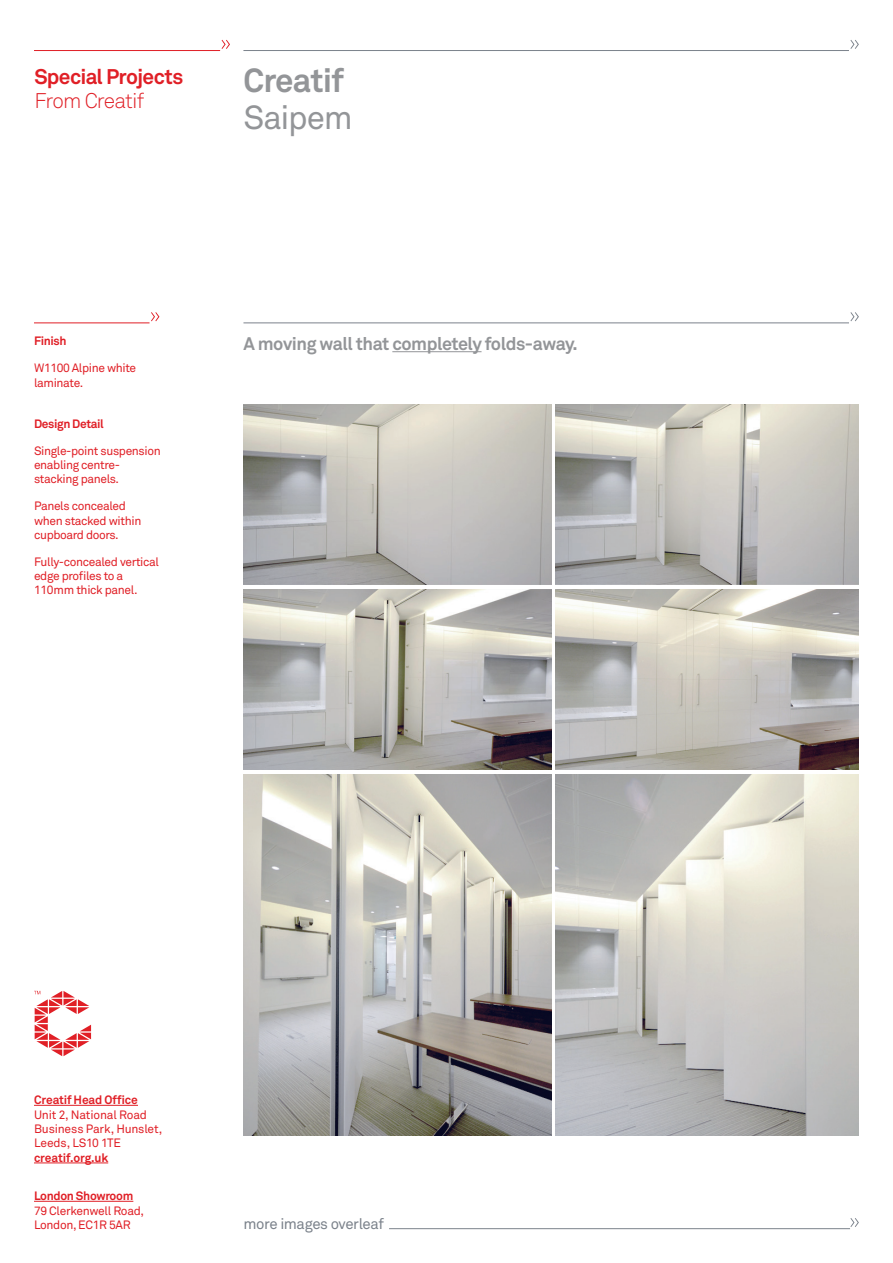
<style>
.page{position:relative;width:893px;height:1263px;background:#fff}
.page>*{position:absolute;margin:0;border:0;box-sizing:border-box;transform-origin:0 0}
.t1{font:33px "SBC Akkurat Bold Pro";letter-spacing:-.025em;color:#939598}
.t2{font:33px "SBC Akkurat Pro";letter-spacing:-.04em;color:#939598}
.t3{font:21px "SBC Akkurat Bold Pro";letter-spacing:-.035em;color:#e01f26}
.t4{font:21px "SBC Akkurat Light Pro";letter-spacing:-.045em;color:#e01f26}
.t5{font:18px "SBC Akkurat Bold Pro";letter-spacing:-.025em;color:#939598}
.t6{font:15px "SBC Akkurat Pro";letter-spacing:-.03em;color:#7b828b}
.t7{font:12px/14.2px "SBC Akkurat Pro";letter-spacing:-.03em;color:#e01f26}
.t8{font:12px "SBC Akkurat Bold Pro";letter-spacing:-.025em;color:#e01f26}
</style>
<div class="page">
<svg style="left:850px;top:40px;width:9px;height:9px"></svg>
<hr style="left:243px;top:50px;width:606px;height:1px;background:#7b828b">
<svg style="left:850px;top:312px;width:9px;height:9px"></svg>
<hr style="left:243px;top:323px;width:606px;height:1px;background:#7b828b">
<svg style="left:850px;top:1218px;width:9px;height:9px"></svg>
<hr style="left:389px;top:1228px;width:461px;height:1px;background:#7b828b">
<svg style="left:222px;top:40px;width:8px;height:9px"></svg>
<hr style="left:34px;top:50px;width:186px;height:1px;background:#e01f26">
<svg style="left:151px;top:312px;width:8px;height:9px"></svg>
<hr style="left:34px;top:323px;width:116px;height:1px;background:#e01f26">
<hr style="left:392px;top:351px;width:90px;height:1px;background:#939598">
<hr style="left:34px;top:1105px;width:104px;height:1px;background:#e01f26">
<hr style="left:34px;top:1163px;width:74px;height:1px;background:#e01f26">
<hr style="left:34px;top:1201px;width:99px;height:1px;background:#e01f26">
<svg style="left:34px;top:991px;width:57px;height:65px"></svg>
<img style="left:243px;top:589px;width:308px;height:180px">
<img style="left:243px;top:405px;width:308px;height:180px">
<img style="left:555px;top:405px;width:304px;height:180px">
<img style="left:555px;top:589px;width:304px;height:180px">
<img style="left:243px;top:775px;width:308px;height:360px">
<img style="left:555px;top:775px;width:304px;height:360px">
<h2 class="t3" style="left:34px;top:64px;width:150px">Special Projects</h2>
<h2 class="t4" style="left:34px;top:89px;width:111px">From Creatif</h2>
<h1 class="t1" style="left:243px;top:60px;width:102px">Creatif</h1>
<h1 class="t2" style="left:243px;top:99px;width:111px">Saipem</h1>
<p class="t8" style="left:34px;top:334px;width:34px">Finish</p>
<p class="t7" style="left:34px;top:361px;width:104px">W1100 Alpine white laminate.</p>
<p class="t8" style="left:34px;top:416px;width:71px">Design Detail</p>
<p class="t7" style="left:34px;top:444px;width:128px">Single-point suspension enabling centre&shy;stacking panels.</p>
<p class="t7" style="left:34px;top:499px;width:109px">Panels concealed when stacked within cupboard doors.</p>
<p class="t7" style="left:34px;top:555px;width:127px">Fully-concealed vertical edge profiles to a<br>110mm thick panel.</p>
<h3 class="t5" style="left:243px;top:332px;width:336px">A moving wall that completely folds-away.</h3>
<p class="t8" style="left:34px;top:1092px;width:105px">Creatif Head Office</p>
<p class="t7" style="left:34px;top:1107px;width:130px">Unit 2, National Road<br>Business Park, Hunslet,<br>Leeds, LS10 1TE</p>
<p class="t8" style="left:34px;top:1150px;width:76px">creatif.org.uk</p>
<p class="t8" style="left:34px;top:1188px;width:101px">London Showroom</p>
<p class="t7" style="left:34px;top:1203px;width:112px">79 Clerkenwell Road,<br>London, EC1R 5AR</p>
<p class="t6" style="left:243px;top:1215px;width:142px">more images overleaf</p>
</div>
